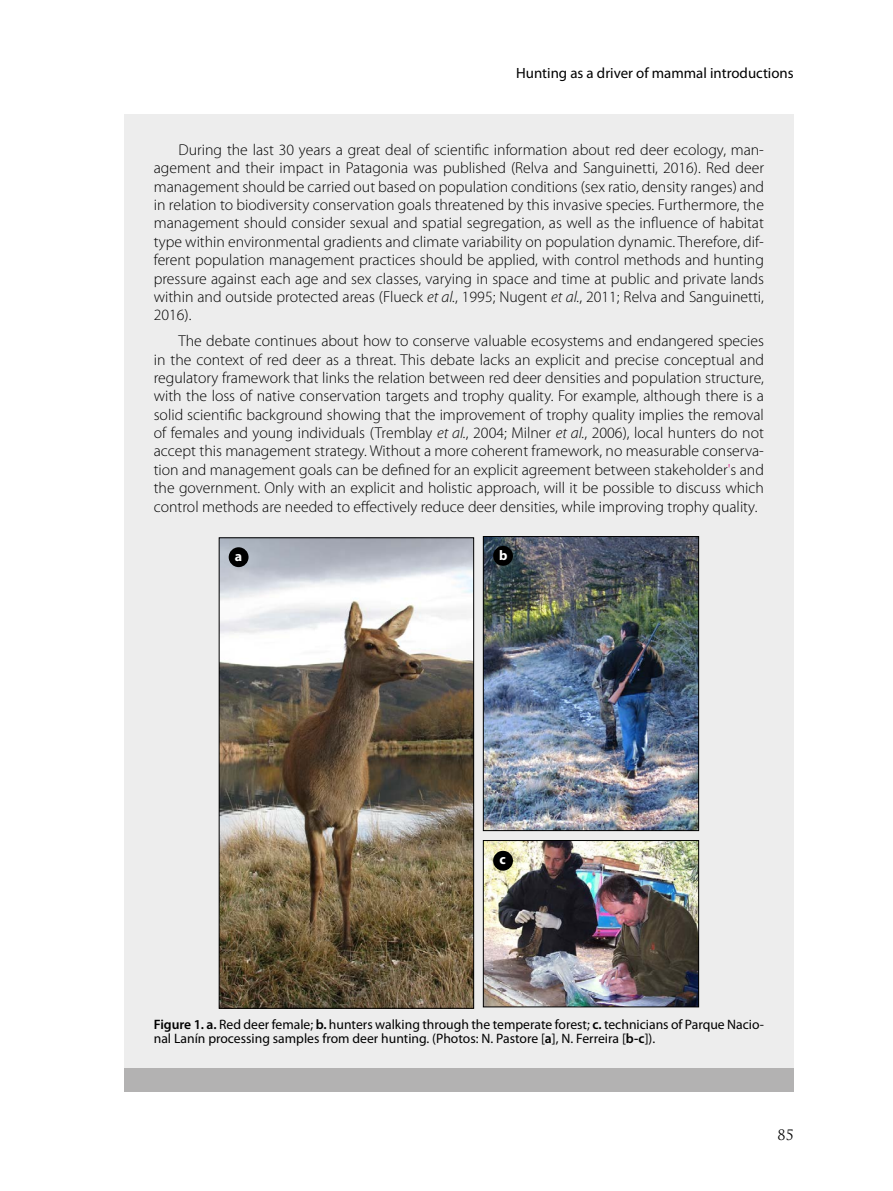
<style>
.page{position:relative;width:893px;height:1191px;background:#fff}
.page>*{position:absolute;margin:0;border:0;box-sizing:border-box;transform-origin:0 0}
.t1{font:300 15.75px/18.4px "Myriad Pro";color:#000;text-align:justify}
.t2{font:14.88px "Myriad Pro";color:#000}
.t3{font:700 14px "Myriad Pro";color:#fff}
.t4{font:14px "Trajan";color:#000}
.t5{font:13.65px/14px "Myriad Pro";color:#000}
.s1{font-style:italic}
.s2{color:#e6007d}
.s3{font-weight:600}
</style>
<div class="page">
<div style="left:124px;top:115px;width:670px;height:965px;background:#ededed"></div>
<img style="left:485px;top:538px;width:212px;height:291px">
<div style="left:483px;top:536px;width:216px;height:295px;border:1px solid #000"></div>
<img style="left:485px;top:842px;width:212px;height:163px">
<div style="left:483px;top:840px;width:216px;height:167px;border:1px solid #000"></div>
<img style="left:221px;top:539px;width:251px;height:467px">
<div style="left:219px;top:537px;width:255px;height:471px;border:1px solid #000"></div>
<div style="left:124px;top:1068px;width:670px;height:23px;background:#b3b2b2"></div>
<div style="left:229px;top:547px;width:20px;height:20px;background:#000;border-radius:50%"></div>
<div style="left:493px;top:546px;width:20px;height:20px;background:#000;border-radius:50%"></div>
<div style="left:493px;top:850px;width:20px;height:20px;background:#000;border-radius:50%"></div>
<p class="t2" style="left:516px;top:65px;width:279px">Hunting as a driver of mammal introductions</p>
<p class="t1" style="left:154px;top:141px;width:612px;text-indent:25px">During the last 30 years a great deal of scientific information about red deer ecology, man&shy;agement and their impact in Patagonia was published (Relva and Sanguinetti, 2016). Red deer management should be carried out based on population conditions (sex ratio, density ranges) and in relation to biodiversity conservation goals threatened by this invasive species. Furthermore, the management should consider sexual and spatial segregation, as well as the influence of habitat type within environmental gradients and climate variability on population dynamic. Therefore, dif&shy;ferent population management practices should be applied, with control methods and hunting pressure against each age and sex classes, varying in space and time at public and private lands within and outside protected areas (Flueck <span class="s1">et al.</span>, 1995; Nugent <span class="s1">et al.</span>, 2011; Relva and Sanguinetti, 2016).</p>
<p class="t1" style="left:154px;top:332px;width:612px;text-indent:25px">The debate continues about how to conserve valuable ecosystems and endangered species in the context of red deer as a threat. This debate lacks an explicit and precise conceptual and regulatory framework that links the relation between red deer densities and population structure, with the loss of native conservation targets and trophy quality. For example, although there is a solid scientific background showing that the improvement of trophy quality implies the removal of females and young individuals (Tremblay <span class="s1">et al.</span>, 2004; Milner <span class="s1">et al.</span>, 2006), local hunters do not accept this management strategy. Without a more coherent framework, no measurable conserva&shy;tion and management goals can be defined for an explicit agreement between stakeholder<span class="s2">'</span>s and the government. Only with an explicit and holistic approach, will it be possible to discuss which control methods are needed to effectively reduce deer densities, while improving trophy quality.</p>
<p class="t3" style="left:235px;top:548px;width:9px">a</p>
<p class="t3" style="left:499px;top:547px;width:10px">b</p>
<p class="t3" style="left:499px;top:851px;width:8px">c</p>
<p class="t5" style="left:154px;top:1017px;width:612px"><span class="s3">Figure 1. a.</span> Red deer female; <span class="s3">b.</span> hunters walking through the temperate forest; <span class="s3">c.</span> technicians of Parque Nacio&shy;nal Lanín processing samples from deer hunting. (Photos: N. Pastore [<span class="s3">a</span>], N. Ferreira [<span class="s3">b-c</span>]).</p>
<p class="t4" style="left:777px;top:1126px;width:18px">85</p>
</div>
